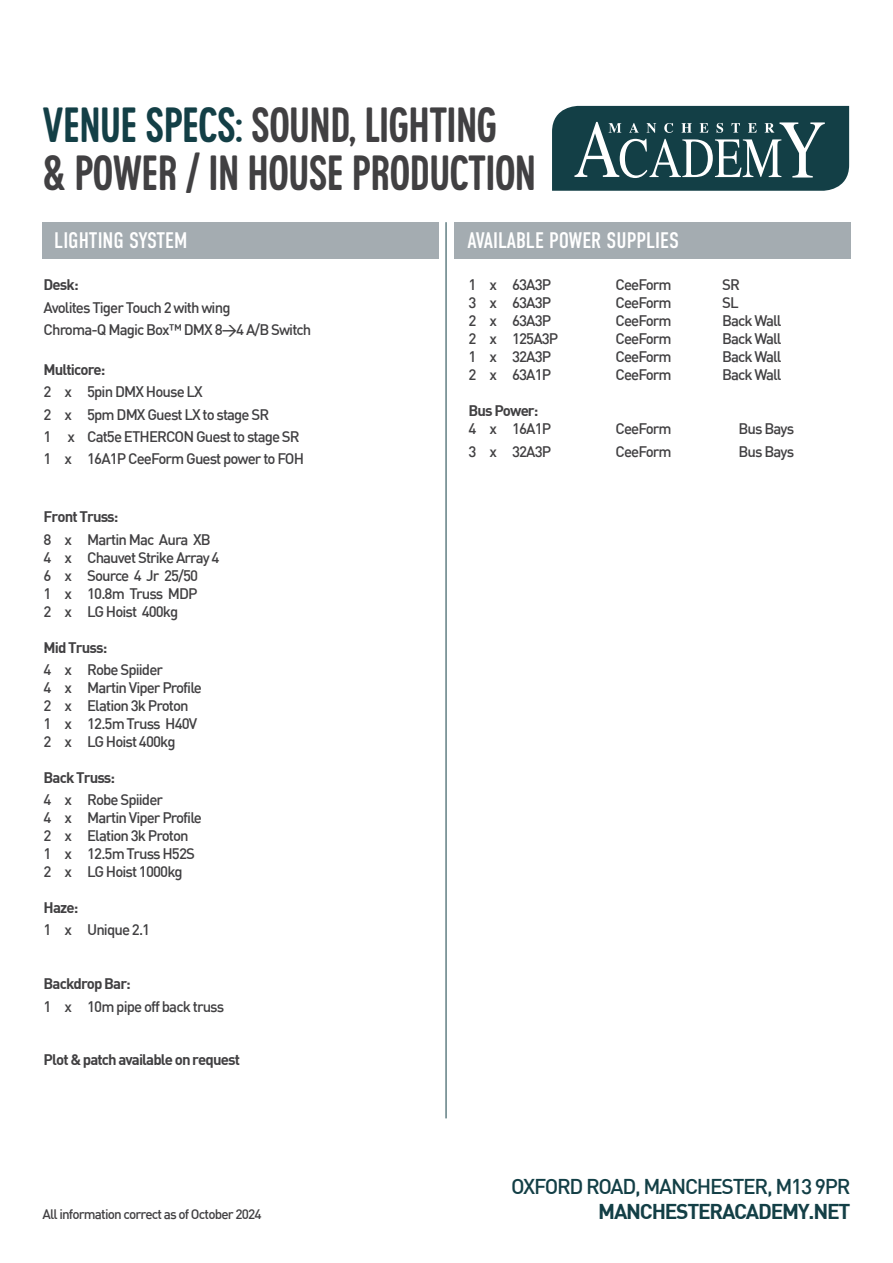
<style>
.page{position:relative;width:893px;height:1263px;background:#fff}
.page>*{position:absolute;margin:0;border:0;box-sizing:border-box;transform-origin:0 0}
.t1{font:48px/48px "Colaba";letter-spacing:-.01em;color:#414042}
.t2{font:22.5px "DIN Condensed";color:#fff}
.t3{font:500 21px "DIN";letter-spacing:-.06em;color:#133f46}
.t4{font:700 21px "DIN";letter-spacing:-.06em;color:#133f46}
.t5{font:500 15px/18px "DIN";letter-spacing:-.06em;color:#414042}
.t6{font:700 15px "DIN";letter-spacing:-.06em;color:#414042}
.t7{font:500 13.5px "DIN";letter-spacing:-.06em;color:#414042}
.s1{color:#133f46}
</style>
<div class="page">
<svg style="left:552px;top:105px;width:298px;height:86px;background:#385d63"></svg>
<hr style="left:446px;top:222px;width:1px;height:896px;background:#133f46">
<div style="left:43px;top:222px;width:396px;height:37px;background:#a4acb1"></div>
<div style="left:455px;top:222px;width:396px;height:37px;background:#a4acb1"></div>
<h1 class="t1" style="left:43px;top:102px;width:495px"><span class="s1">VENUE SPECS:</span> SOUND, LIGHTING<br>&amp; POWER / IN HOUSE PRODUCTION</h1>
<h2 class="t2" style="left:54px;top:228px;width:135px">LIGHTING SYSTEM</h2>
<h2 class="t2" style="left:467px;top:228px;width:213px">AVAILABLE POWER SUPPLIES</h2>
<p class="t6" style="left:44px;top:275px;width:37px">Desk:</p>
<p class="t5" style="left:44px;top:296px;width:269px;line-height:22.2px">Avolites Tiger Touch 2 with wing<br>Chroma-Q Magic Box™ DMX 8&gt;4 A/B Switch</p>
<p class="t6" style="left:44px;top:360px;width:63px">Multicore:</p>
<p class="t5" style="left:44px;top:380px;width:262px;line-height:22.2px">2 x 5pin DMX House LX<br>2 x 5pm DMX Guest LX to stage SR<br>1 x Cat5e ETHERCON Guest to stage SR<br>1 x 16A1P CeeForm Guest power to FOH</p>
<p class="t6" style="left:44px;top:507px;width:76px">Front Truss:</p>
<p class="t5" style="left:44px;top:530px;width:177px">8 x Martin Mac Aura XB<br>4 x Chauvet Strike Array 4<br>6 x Source 4 Jr 25/50<br>1 x 10.8m Truss MDP<br>2 x LG Hoist 400kg</p>
<p class="t6" style="left:44px;top:637px;width:65px">Mid Truss:</p>
<p class="t5" style="left:44px;top:660px;width:160px">4 x Robe Spiider<br>4 x Martin Viper Profile<br>2 x Elation 3k Proton<br>1 x 12.5m Truss H40V<br>2 x LG Hoist 400kg</p>
<p class="t6" style="left:44px;top:768px;width:73px">Back Truss:</p>
<p class="t5" style="left:44px;top:790px;width:160px">4 x Robe Spiider<br>4 x Martin Viper Profile<br>2 x Elation 3k Proton<br>1 x 12.5m Truss H52S<br>2 x LG Hoist 1000kg</p>
<p class="t6" style="left:44px;top:898px;width:36px">Haze:</p>
<p class="t5" style="left:44px;top:920px;width:108px">1 x Unique 2.1</p>
<p class="t6" style="left:44px;top:974px;width:89px">Backdrop Bar:</p>
<p class="t5" style="left:44px;top:997px;width:182px">1 x 10m pipe off back truss</p>
<p class="t6" style="left:44px;top:1049px;width:198px">Plot &amp; patch available on request</p>
<p class="t7" style="left:43px;top:1205px;width:221px">All information correct as of October 2024</p>
<p class="t5" style="left:469px;top:275px;width:84px">1 x 63A3P</p>
<p class="t5" style="left:616px;top:275px;width:58px">CeeForm</p>
<p class="t5" style="left:722px;top:275px;width:19px">SR</p>
<p class="t5" style="left:469px;top:293px;width:84px">3 x 63A3P</p>
<p class="t5" style="left:616px;top:293px;width:58px">CeeForm</p>
<p class="t5" style="left:722px;top:293px;width:18px">SL</p>
<p class="t5" style="left:469px;top:311px;width:84px">2 x 63A3P</p>
<p class="t5" style="left:616px;top:311px;width:58px">CeeForm</p>
<p class="t5" style="left:722px;top:311px;width:61px">Back Wall</p>
<p class="t5" style="left:469px;top:329px;width:91px">2 x 125A3P</p>
<p class="t5" style="left:616px;top:329px;width:58px">CeeForm</p>
<p class="t5" style="left:722px;top:329px;width:61px">Back Wall</p>
<p class="t5" style="left:469px;top:347px;width:84px">1 x 32A3P</p>
<p class="t5" style="left:616px;top:347px;width:58px">CeeForm</p>
<p class="t5" style="left:722px;top:347px;width:61px">Back Wall</p>
<p class="t5" style="left:469px;top:365px;width:84px">2 x 63A1P</p>
<p class="t5" style="left:616px;top:365px;width:58px">CeeForm</p>
<p class="t5" style="left:722px;top:365px;width:61px">Back Wall</p>
<p class="t6" style="left:469px;top:401px;width:71px">Bus Power:</p>
<p class="t5" style="left:469px;top:419px;width:84px">4 x 16A1P</p>
<p class="t5" style="left:616px;top:419px;width:58px">CeeForm</p>
<p class="t5" style="left:739px;top:419px;width:57px">Bus Bays</p>
<p class="t5" style="left:469px;top:442px;width:84px">3 x 32A3P</p>
<p class="t5" style="left:616px;top:442px;width:58px">CeeForm</p>
<p class="t5" style="left:739px;top:442px;width:57px">Bus Bays</p>
<h3 class="t3" style="left:511px;top:1173px;width:341px">OXFORD ROAD, MANCHESTER, M13 9PR</h3>
<h3 class="t4" style="left:598px;top:1197px;width:254px">MANCHESTERACADEMY.NET</h3>
</div>
